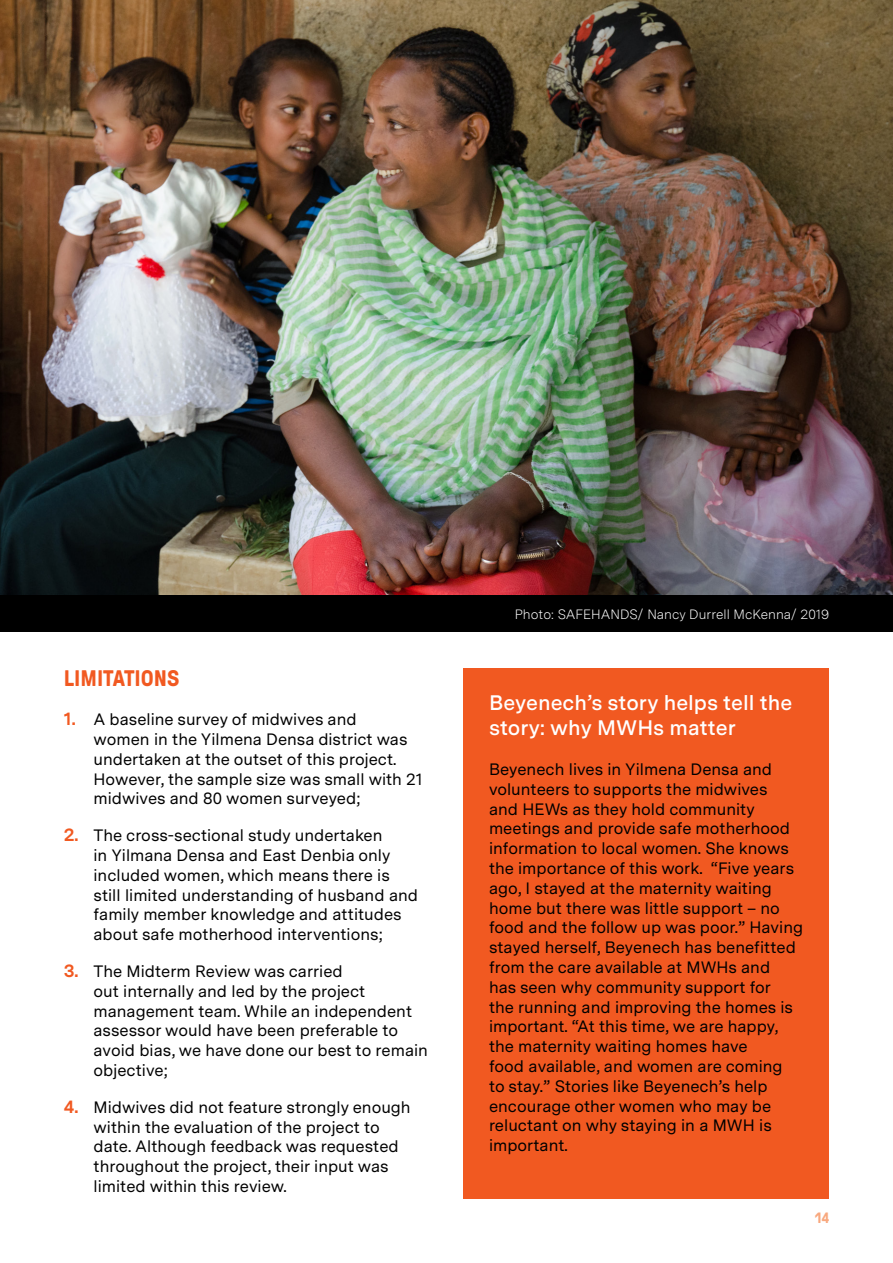
<style>
.page{position:relative;width:893px;height:1263px;background:#fff}
.page>*{position:absolute;margin:0;border:0;box-sizing:border-box;transform-origin:0 0}
.t1{font:700 22.5px "GT Pressura Pro";color:#f15921}
.t2{font:600 21px/25.2px "Messina Sans";color:#fff}
.Main_text_paragraph{font:16.5px/19.8px "Messina Sans";color:#000}
.t3{font:700 15px "GT Pressura Pro";color:#f8a87e}
.t4{font:300 13.5px "Messina Sans";color:#fff}
.s1{font-weight:700;font-size:18px;color:#f15921}
</style>
<div class="page">
<img style="left:0;top:0;width:893px;height:595px">
<div style="left:463px;top:669px;width:366px;height:530px;background:#f15921"></div>
<div style="left:0;top:595px;width:893px;height:36px;background:#000"></div>
<p class="t1" style="left:64px;top:666px;width:117px">LIMITATIONS</p>
<p class="Main_text_paragraph" style="left:94px;top:709px;width:331px;text-indent:-30px"><span class="s1">1.</span> A baseline survey of midwives and<br>women in the Yilmena Densa district was undertaken at the outset of this project.<br>However, the sample size was small with 21 midwives and 80 women surveyed;</p>
<p class="Main_text_paragraph" style="left:94px;top:825px;width:326px;text-indent:-30px"><span class="s1">2.</span> The cross-sectional study undertaken<br>in Yilmana Densa and East Denbia only included women, which means there is still limited understanding of husband and family member knowledge and attitudes about safe motherhood interventions;</p>
<p class="Main_text_paragraph" style="left:94px;top:961px;width:336px;text-indent:-30px"><span class="s1">3.</span> The Midterm Review was carried<br>out internally and led by the project management team. While an independent assessor would have been preferable to avoid bias, we have done our best to remain objective;</p>
<p class="Main_text_paragraph" style="left:94px;top:1097px;width:319px;text-indent:-30px"><span class="s1">4.</span> Midwives did not feature strongly enough within the evaluation of the project to date. Although feedback was requested throughout the project, their input was limited within this review.</p>
<p class="t4" style="left:515px;top:604px;width:316px">Photo: SAFEHANDS/ Nancy Durrell McKenna/ 2019</p>
<p class="t2" style="left:489px;top:690px;width:305px">Beyenech’s story helps tell the story: why MWHs matter</p>
<p class="Main_text_paragraph" style="left:489px;top:759px;width:316px">Beyenech lives in Yilmena Densa and volunteers to supports the midwives<br>and HEWs as they hold community meetings and provide safe motherhood information to local women. She knows the importance of this work. “Five years ago, I stayed at the maternity waiting home but there was little support – no food and the follow up was poor.” Having stayed herself, Beyenech has benefitted from the care available at MWHs and<br>has seen why community support for<br>the running and improving the homes is important. “At this time, we are happy, the maternity waiting homes have<br>food available, and women are coming<br>to stay.” Stories like Beyenech’s help encourage other women who may be reluctant on why staying in a MWH is important.</p>
<p class="t3" style="left:815px;top:1210px;width:15px">14</p>
</div>
